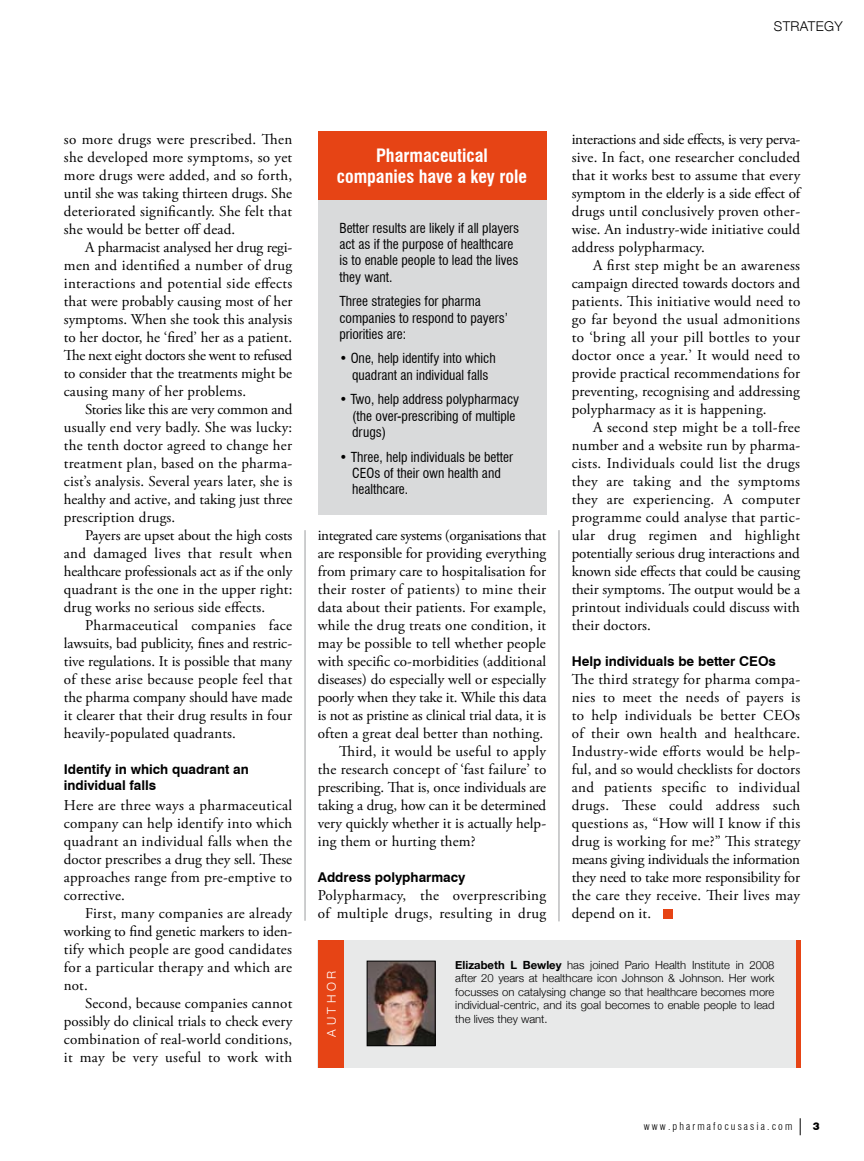
<style>
.page{position:relative;width:864px;height:1161px;background:#fff}
.page>*{position:absolute;margin:0;border:0;box-sizing:border-box;transform-origin:0 0}
.t1{font:700 condensed 18px/21.6px "Swiss 721 BT";color:#fff;text-align:center}
.t2{font:15px/18px "Adobe Garamond Pro";letter-spacing:.01em;color:#000;text-align:justify}
.t3{font:15px "Adobe Garamond Pro";letter-spacing:-.015em;color:#000}
.t4{font:15px "Adobe Garamond Pro";letter-spacing:-.025em;color:#000}
.t5{font:15px "Adobe Garamond Pro";letter-spacing:-.01em;color:#000}
.t6{font:condensed 13.5px/16.2px "Swiss 721 BT";color:#000}
.t7{font:700 13.5px/16.2px "Swiss 721 BT";color:#000}
.t8{font:300 13.5px "Helvetica Neue";letter-spacing:.025em;color:#000}
.t9{font:300 12px "Helvetica Neue";letter-spacing:.3em;color:#fff}
.t10{font:300 11.25px/13.5px "Helvetica Neue";color:#000;text-align:justify}
.t11{font:300 condensed 10.5px "Swiss 721 BT";letter-spacing:.2em;color:#000}
.s1{font-weight:700}
</style>
<div class="page">
<svg style="left:799px;top:1118px;width:1px;height:17px"></svg>
<div style="left:317px;top:940px;width:482px;height:127px;background:#e8e9e9"></div>
<div style="left:317px;top:940px;width:26px;height:127px;background:#e64415"></div>
<svg style="left:796px;top:940px;width:3px;height:127px"></svg>
<img style="left:368px;top:963px;width:65px;height:81px">
<div style="left:366px;top:961px;width:69px;height:85px;border:1px solid #000"></div>
<div style="left:317px;top:196px;width:229px;height:318px;background:#d9dadb"></div>
<div style="left:317px;top:132px;width:229px;height:68px;background:#e64415"></div>
<hr style="left:304px;top:530px;width:1px;height:391px;background:#9c9d9f">
<hr style="left:558px;top:530px;width:1px;height:391px;background:#9c9d9f">
<div style="left:663px;top:909px;width:9px;height:9px;background:#e64415"></div>
<p class="t8" style="left:773px;top:18px;width:70px">Strategy</p>
<p class="t2" style="left:64px;top:131px;width:230px">so more drugs were prescribed. Then she developed more symptoms, so yet more drugs were added, and so forth, until she was taking thirteen drugs. She deteriorated significantly. She felt that she would be better off dead.</p>
<p class="t2" style="left:64px;top:239px;width:230px;text-indent:21px">A pharmacist analysed her drug regi&shy;men and identified a number of drug interactions and potential side effects that were probably causing most of her symptoms. When she took this analysis to her doctor, he ‘fired’ her as a patient.<br>The next eight doctors she went to refused to consider that the treatments might be causing many of her problems.</p>
<p class="t2" style="left:64px;top:401px;width:230px;text-indent:21px">Stories like this are very common and usually end very badly. She was lucky: the tenth doctor agreed to change her treatment plan, based on the pharma&shy;cist’s analysis. Several years later, she is healthy and active, and taking just three prescription drugs.</p>
<p class="t2" style="left:64px;top:527px;width:230px;text-indent:21px">Payers are upset about the high costs and damaged lives that result when healthcare professionals act as if the only quadrant is the one in the upper right: drug works no serious side effects.</p>
<p class="t2" style="left:64px;top:617px;width:230px;text-indent:21px">Pharmaceutical companies face lawsuits, bad publicity, fines and restric&shy;tive regulations. It is possible that many of these arise because people feel that the pharma company should have made it clearer that their drug results in four heavily-populated quadrants.</p>
<p class="t7" style="left:64px;top:761px;width:186px">Identify in which quadrant an individual falls</p>
<p class="t2" style="left:64px;top:797px;width:230px">Here are three ways a pharmaceutical company can help identify into which quadrant an individual falls when the doctor prescribes a drug they sell. These approaches range from pre-emptive to corrective.</p>
<p class="t2" style="left:64px;top:905px;width:230px;text-indent:21px">First, many companies are already working to find genetic markers to iden&shy;tify which people are good candidates for a particular therapy and which are not.</p>
<p class="t2" style="left:64px;top:995px;width:230px;text-indent:21px">Second, because companies cannot possibly do clinical trials to check every combination of real-world conditions, it may be very useful to work with</p>
<p class="t1" style="left:337px;top:145px;width:192px">Pharmaceutical companies have a key role</p>
<p class="t6" style="left:339px;top:220px;width:181px">Better results are likely if all players act as if the purpose of healthcare is to enable people to lead the lives they want.</p>
<p class="t6" style="left:339px;top:293px;width:170px">Three strategies for pharma companies to respond to payers’ priorities are:</p>
<p class="t6" style="left:339px;top:350px;width:158px;text-align:center">• One, help identify into which quadrant an individual falls</p>
<p class="t6" style="left:352px;top:391px;width:168px;text-indent:-13px">• Two, help address polypharmacy (the over-prescribing of multiple drugs)</p>
<p class="t6" style="left:352px;top:448px;width:162px;text-indent:-13px">• Three, help individuals be better<br>CEOs of their own health and healthcare.</p>
<p class="t4" style="left:317px;top:526px;width:230px">integrated care systems (organisations that</p>
<p class="t2" style="left:317px;top:545px;width:230px">are responsible for providing everything</p>
<p class="t2" style="left:317px;top:563px;width:230px">from primary care to hospitalisation for</p>
<p class="t2" style="left:317px;top:581px;width:230px">their roster of patients) to mine their</p>
<p class="t2" style="left:317px;top:599px;width:230px">data about their patients. For example,</p>
<p class="t2" style="left:317px;top:617px;width:230px">while the drug treats one condition, it</p>
<p class="t2" style="left:317px;top:635px;width:229px">may be possible to tell whether people</p>
<p class="t2" style="left:317px;top:653px;width:230px">with specific co-morbidities (additional</p>
<p class="t2" style="left:317px;top:671px;width:230px">diseases) do especially well or especially</p>
<p class="t3" style="left:317px;top:688px;width:230px">poorly when they take it. While this data</p>
<p class="t3" style="left:317px;top:706px;width:229px">is not as pristine as clinical trial data, it is</p>
<p class="t2" style="left:317px;top:725px;width:227px">often a great deal better than nothing.</p>
<p class="t2" style="left:339px;top:743px;width:208px">Third, it would be useful to apply</p>
<p class="t2" style="left:317px;top:761px;width:230px">the research concept of ‘fast failure’ to</p>
<p class="t5" style="left:317px;top:778px;width:230px">prescribing. That is, once individuals are</p>
<p class="t2" style="left:317px;top:797px;width:230px">taking a drug, how can it be determined</p>
<p class="t2" style="left:317px;top:815px;width:230px">very quickly whether it is actually help-</p>
<p class="t2" style="left:317px;top:833px;width:159px">ing them or hurting them?</p>
<p class="t7" style="left:317px;top:869px;width:149px">Address polypharmacy</p>
<p class="t2" style="left:317px;top:887px;width:230px">Polypharmacy, the overprescribing of multiple drugs, resulting in drug</p>
<p class="t2" style="left:571px;top:131px;width:230px">interactions and side effects, is very perva&shy;sive. In fact, one researcher concluded that it works best to assume that every symptom in the elderly is a side effect of drugs until conclusively proven other&shy;wise. An industry-wide initiative could address polypharmacy.</p>
<p class="t2" style="left:571px;top:257px;width:230px;text-indent:21px">A first step might be an awareness campaign directed towards doctors and patients. This initiative would need to go far beyond the usual admonitions to ‘bring all your pill bottles to your doctor once a year.’ It would need to provide practical recommendations for preventing, recognising and addressing polypharmacy as it is happening.</p>
<p class="t2" style="left:571px;top:419px;width:230px;text-indent:21px">A second step might be a toll-free number and a website run by pharma&shy;cists. Individuals could list the drugs they are taking and the symptoms they are experiencing. A computer programme could analyse that partic&shy;ular drug regimen and highlight potentially serious drug interactions and known side effects that could be causing their symptoms. The output would be a printout individuals could discuss with their doctors.</p>
<p class="t7" style="left:571px;top:653px;width:206px">Help individuals be better CEOs</p>
<p class="t2" style="left:571px;top:671px;width:230px">The third strategy for pharma compa&shy;nies to meet the needs of payers is to help individuals be better CEOs of their own health and healthcare.<br>Industry-wide efforts would be help&shy;ful, and so would checklists for doctors and patients specific to individual drugs. These could address such questions as, “How will I know if this drug is working for me?” This strategy means giving individuals the information they need to take more responsibility for the care they receive. Their lives may depend on it.</p>
<p class="t9" style="left:324px;top:1036px;width:67px;rotate:-90deg">Aut hor</p>
<p class="t10" style="left:455px;top:958px;width:320px"><span class="s1">Elizabeth L Bewley</span> has joined Pario Health Institute in 2008 after 20 years at healthcare icon Johnson &amp; Johnson. Her work focusses on catalysing change so that healthcare becomes more individual-centric, and its goal becomes to enable people to lead the lives they want.</p>
<p class="t11" style="left:643px;top:1120px;width:150px">www.pharmafocusasia.com</p>
</div>
